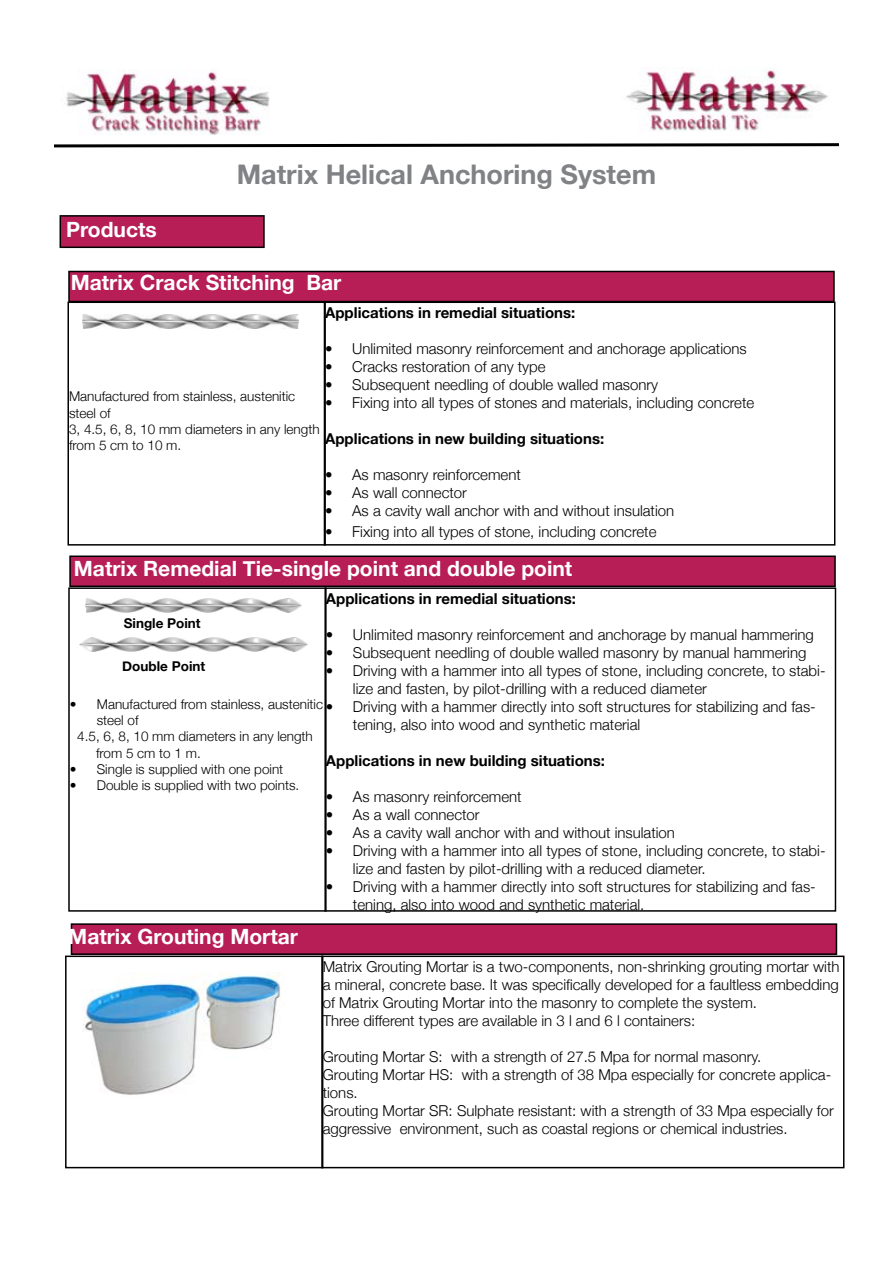
<style>
.page{position:relative;width:893px;height:1263px;background:#fff}
.page>*{position:absolute;margin:0;border:0;box-sizing:border-box;transform-origin:0 0}
.t1{font:700 27px "Helvetica Neue";color:#808285}
.t2{font:700 21px "Helvetica Neue";color:#fff}
.t3{font:300 15px/18px "Helvetica Neue";color:#000}
.t4{font:700 15px "Helvetica Neue";color:#000}
.t5{font:300 13.5px/16.2px "Helvetica Neue";color:#000}
.t6{font:700 13.5px "Helvetica Neue";color:#000}
</style>
<div class="page">
<svg style="left:54px;top:143px;width:785px;height:5px"></svg>
<div style="left:60px;top:216px;width:204px;height:31px;background:#b71e56"></div>
<div style="left:60px;top:215px;width:205px;height:33px;border:2px solid #000"></div>
<div style="left:69px;top:271px;width:765px;height:30px;background:#b71e56"></div>
<div style="left:68px;top:271px;width:767px;height:31px;border:2px solid #000"></div>
<div style="left:67px;top:301px;width:259px;height:245px;border:2px solid #000"></div>
<img style="left:82px;top:315px;width:216px;height:14px">
<div style="left:324px;top:301px;width:511px;height:245px;border:2px solid #000"></div>
<div style="left:68px;top:587px;width:259px;height:325px;border:2px solid #000"></div>
<div style="left:324px;top:587px;width:512px;height:325px;border:2px solid #000"></div>
<div style="left:70px;top:556px;width:765px;height:30px;background:#b71e56"></div>
<div style="left:69px;top:555px;width:767px;height:32px;border:2px solid #000"></div>
<img style="left:80px;top:638px;width:227px;height:14px">
<img style="left:85px;top:598px;width:217px;height:14px">
<div style="left:71px;top:924px;width:765px;height:30px;background:#b71e56"></div>
<div style="left:71px;top:923px;width:766px;height:32px;border:2px solid #000"></div>
<div style="left:65px;top:955px;width:258px;height:213px;border:2px solid #000"></div>
<div style="left:321px;top:955px;width:523px;height:213px;border:2px solid #000"></div>
<img style="left:82px;top:973px;width:199px;height:122px">
<img style="left:626px;top:67px;width:202px;height:65px">
<img style="left:66px;top:69px;width:204px;height:65px">
<h1 class="t1" style="left:237px;top:157px;width:421px">Matrix Helical Anchoring System</h1>
<h2 class="t2" style="left:66px;top:217px;width:92px">Products</h2>
<h2 class="t2" style="left:71px;top:269px;width:272px">Matrix Crack Stitching Bar</h2>
<p class="t4" style="left:325px;top:303px;width:252px">Applications in remedial situations:</p>
<p class="t3" style="left:325px;top:339px;width:423px">• Unlimited masonry reinforcement and anchorage applications</p>
<p class="t3" style="left:325px;top:357px;width:222px">• Cracks restoration of any type</p>
<p class="t3" style="left:325px;top:375px;width:334px">• Subsequent needling of double walled masonry</p>
<p class="t3" style="left:325px;top:393px;width:431px">• Fixing into all types of stones and materials, including concrete</p>
<p class="t4" style="left:325px;top:429px;width:281px">Applications in new building situations:</p>
<p class="t3" style="left:325px;top:465px;width:197px">• As masonry reinforcement</p>
<p class="t3" style="left:325px;top:483px;width:143px">• As wall connector</p>
<p class="t3" style="left:325px;top:501px;width:351px">• As a cavity wall anchor with and without insulation</p>
<p class="t3" style="left:325px;top:523px;width:333px">• Fixing into all types of stone, including concrete</p>
<p class="t5" style="left:69px;top:388px;width:252px">Manufactured from stainless, austenitic steel of<br>3, 4.5, 6, 8, 10 mm diameters in any length from 5 cm to 10 m.</p>
<h2 class="t2" style="left:74px;top:555px;width:500px">Matrix Remedial Tie-single point and double point</h2>
<p class="t4" style="left:326px;top:589px;width:252px">Applications in remedial situations:</p>
<p class="t3" style="left:326px;top:625px;width:489px">• Unlimited masonry reinforcement and anchorage by manual hammering</p>
<p class="t3" style="left:326px;top:643px;width:482px">• Subsequent needling of double walled masonry by manual hammering</p>
<p class="t3" style="left:353px;top:661px;width:474px;text-indent:-27px">• Driving with a hammer into all types of stone, including concrete, to stabi&shy;lize and fasten, by pilot-drilling with a reduced diameter</p>
<p class="t3" style="left:353px;top:697px;width:464px;text-indent:-27px">• Driving with a hammer directly into soft structures for stabilizing and fas&shy;tening, also into wood and synthetic material</p>
<p class="t4" style="left:326px;top:751px;width:281px">Applications in new building situations:</p>
<p class="t3" style="left:326px;top:787px;width:197px">• As masonry reinforcement</p>
<p class="t3" style="left:326px;top:805px;width:155px">• As a wall connector</p>
<p class="t3" style="left:326px;top:823px;width:351px">• As a cavity wall anchor with and without insulation</p>
<p class="t3" style="left:353px;top:841px;width:474px;text-indent:-27px">• Driving with a hammer into all types of stone, including concrete, to stabi&shy;lize and fasten by pilot-drilling with a reduced diameter.</p>
<p class="t3" style="left:353px;top:877px;width:464px;text-indent:-27px">• Driving with a hammer directly into soft structures for stabilizing and fas&shy;tening, also into wood and synthetic material.</p>
<p class="t6" style="left:124px;top:615px;width:78px">Single Point</p>
<p class="t6" style="left:122px;top:658px;width:84px">Double Point</p>
<p class="t5" style="left:70px;top:696px;width:255px">• Manufactured from stainless, austenitic</p>
<p class="t5" style="left:97px;top:712px;width:43px">steel of</p>
<p class="t5" style="left:77px;top:728px;width:237px">4.5, 6, 8, 10 mm diameters in any length</p>
<p class="t5" style="left:96px;top:744px;width:106px">from 5 cm to 1 m.</p>
<p class="t5" style="left:70px;top:760px;width:215px">• Single is supplied with one point</p>
<p class="t5" style="left:70px;top:777px;width:231px">• Double is supplied with two points.</p>
<h2 class="t2" style="left:68px;top:923px;width:231px">Matrix Grouting Mortar</h2>
<p class="t3" style="left:323px;top:957px;width:518px">Matrix Grouting Mortar is a two-components, non-shrinking grouting mortar with a mineral, concrete base. It was specifically developed for a faultless embedding of Matrix Grouting Mortar into the masonry to complete the system.<br>Three different types are available in 3 l and 6 l containers:</p>
<p class="t3" style="left:323px;top:1047px;width:512px">Grouting Mortar S: with a strength of 27.5 Mpa for normal masonry.<br>Grouting Mortar HS: with a strength of 38 Mpa especially for concrete applica&shy;tions.<br>Grouting Mortar SR: Sulphate resistant: with a strength of 33 Mpa especially for aggressive environment, such as coastal regions or chemical industries.</p>
</div>
